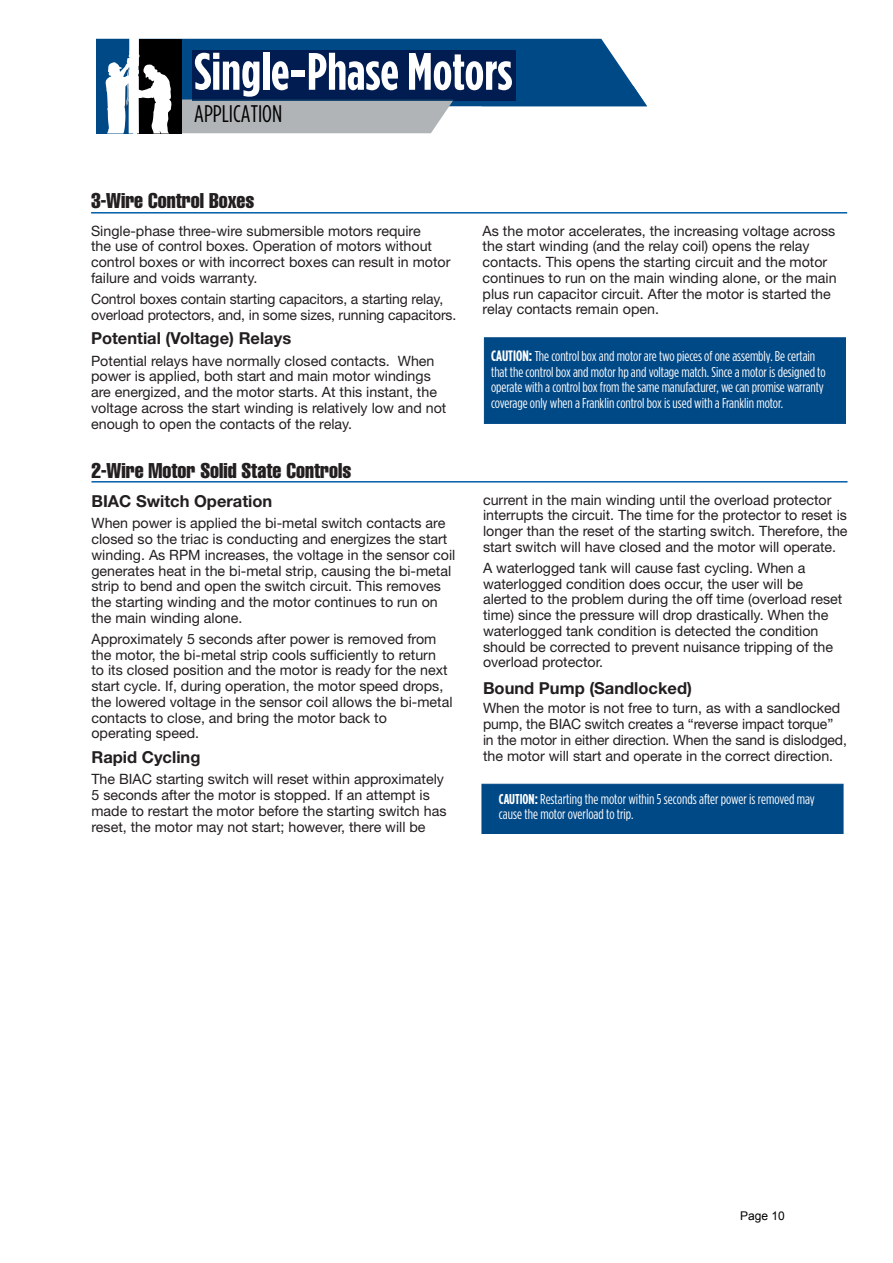
<style>
.page{position:relative;width:893px;height:1263px;background:#fff}
.page>*{position:absolute;margin:0;border:0;box-sizing:border-box;transform-origin:0 0}
.t1{font:700 52.5px "Gotham Condensed";color:#fff}
.t2{font:24px "Gotham Condensed";color:#000}
.t3{font:extra-condensed 21px "Helvetica LT";color:#231f20}
.t4{font:700 16.5px "Helvetica Neue";color:#231f20}
.t5{font:14.25px/15.8px "Helvetica Neue";color:#231f20}
.t6{font:14.25px/15.8px "Gotham Condensed";letter-spacing:-.005em;color:#fff}
.t7{font:12px "Arial";color:#000}
.s1{font-weight:700;font-size:15px}
.s2{font-weight:700}
</style>
<div class="page">
<hr style="left:91px;top:212px;width:756px;height:2px;background:#005daa">
<hr style="left:91px;top:481px;width:756px;height:1px;background:#005daa">
<div style="left:484px;top:337px;width:362px;height:87px;background:#004987;border:1px solid #004987"></div>
<svg style="left:96px;top:39px;width:551px;height:94px"></svg>
<div style="left:193px;top:51px;width:323px;height:50px;background:#001c50"></div>
<div style="left:482px;top:784px;width:361px;height:50px;background:#004987;border:1px solid #004987"></div>
<h1 class="t1" style="left:194px;top:41px;width:320px">Single-Phase Motors</h1>
<h2 class="t2" style="left:194px;top:100px;width:89px">APPLICATION</h2>
<h3 class="t3" style="left:91px;top:188px;width:165px">3-Wire Control Boxes</h3>
<p class="t5" style="left:91px;top:222px;width:361px">Single-phase three-wire submersible motors require<br>the use of control boxes. Operation of motors without control boxes or with incorrect boxes can result in motor failure and voids warranty.</p>
<p class="t5" style="left:91px;top:291px;width:367px">Control boxes contain starting capacitors, a starting relay, overload protectors, and, in some sizes, running capacitors.</p>
<p class="t4" style="left:91px;top:328px;width:202px">Potential (Voltage) Relays</p>
<p class="t5" style="left:91px;top:352px;width:357px">Potential relays have normally closed contacts. When power is applied, both start and main motor windings are energized, and the motor starts. At this instant, the voltage across the start winding is relatively low and not enough to open the contacts of the relay.</p>
<h3 class="t3" style="left:91px;top:457px;width:261px">2-Wire Motor Solid State Controls</h3>
<p class="t4" style="left:91px;top:491px;width:182px">BIAC Switch Operation</p>
<p class="t5" style="left:91px;top:515px;width:365px">When power is applied the bi-metal switch contacts are closed so the triac is conducting and energizes the start winding. As RPM increases, the voltage in the sensor coil generates heat in the bi-metal strip, causing the bi-metal strip to bend and open the switch circuit. This removes the starting winding and the motor continues to run on the main winding alone.</p>
<p class="t5" style="left:91px;top:631px;width:363px">Approximately 5 seconds after power is removed from the motor, the bi-metal strip cools suffi ciently to return<br>to its closed position and the motor is ready for the next start cycle. If, during operation, the motor speed drops, the lowered voltage in the sensor coil allows the bi-metal contacts to close, and bring the motor back to<br>operating speed.</p>
<p class="t4" style="left:91px;top:747px;width:111px">Rapid Cycling</p>
<p class="t5" style="left:91px;top:771px;width:357px">The BIAC starting switch will reset within approximately 5 seconds after the motor is stopped. If an attempt is made to restart the motor before the starting switch has reset, the motor may not start; however, there will be</p>
<p class="t5" style="left:483px;top:222px;width:355px">As the motor accelerates, the increasing voltage across the start winding (and the relay coil) opens the relay contacts. This opens the starting circuit and the motor continues to run on the main winding alone, or the main plus run capacitor circuit. After the motor is started the relay contacts remain open.</p>
<p class="t6" style="left:491px;top:348px;width:336px"><span class="s1">CAUTION:</span> The control box and motor are two pieces of one assembly. Be certain that the control box and motor hp and voltage match. Since a motor is designed to operate with a control box from the same manufacturer, we can promise warranty coverage only when a Franklin control box is used with a Franklin motor.</p>
<p class="t5" style="left:483px;top:491px;width:366px">current in the main winding until the overload protector interrupts the circuit. The time for the protector to reset is longer than the reset of the starting switch. Therefore, the start switch will have closed and the motor will operate.</p>
<p class="t5" style="left:483px;top:560px;width:361px">A waterlogged tank will cause fast cycling. When a waterlogged condition does occur, the user will be alerted to the problem during the off time (overload reset time) since the pressure will drop drastically. When the waterlogged tank condition is detected the condition should be corrected to prevent nuisance tripping of the overload protector.</p>
<p class="t4" style="left:483px;top:678px;width:210px">Bound Pump (Sandlocked)</p>
<p class="t5" style="left:483px;top:700px;width:365px">When the motor is not free to turn, as with a sandlocked pump, the BIAC switch creates a “reverse impact torque” in the motor in either direction. When the sand is dislodged, the motor will start and operate in the correct direction.</p>
<p class="t6" style="left:499px;top:792px;width:317px;line-height:15px"><span class="s2">CAUTION:</span> Restarting the motor within 5 seconds after power is removed may cause the motor overload to trip.</p>
<p class="t7" style="left:740px;top:1207px;width:46px">Page 10</p>
</div>
